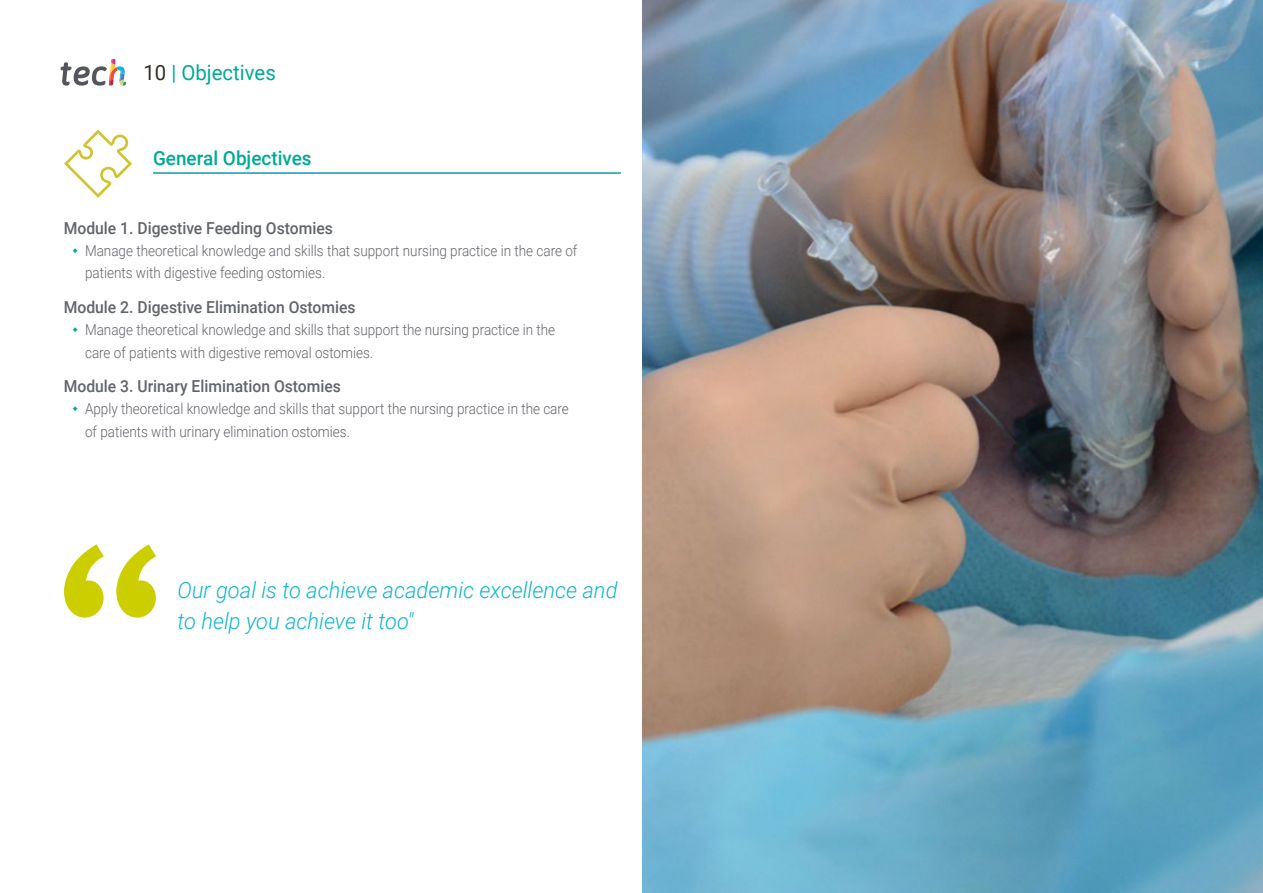
<style>
.page{position:relative;width:1263px;height:893px;background:#fff}
.page>*{position:absolute;margin:0;border:0;box-sizing:border-box;transform-origin:0 0}
.t1{font:italic 300 22.5px/31.5px "Roboto";color:#0fb6cf}
.t2{font:21px "Roboto";color:#00a996}
.t3{font:500 19.5px "Roboto";color:#00a996}
.t4{font:500 16.5px "Roboto";color:#61646a;scale:.95 1}
.t5{font:300 15px/22.5px "Roboto";color:#61646a;scale:.9 1}
.s1{color:#312e20}
</style>
<div class="page">
<svg style="left:64px;top:130px;width:68px;height:68px"></svg>
<svg style="left:61px;top:59px;width:65px;height:27px"></svg>
<hr style="left:153px;top:173px;width:468px;height:1px;background:#00a996">
<img style="left:642px;top:0;width:621px;height:893px">
<svg style="left:64px;top:544px;width:92px;height:74px"></svg>
<h2 class="t2" style="left:144px;top:57px;width:134px"><span class="s1">10</span> | Objectives</h2>
<h3 class="t3" style="left:153px;top:144px;width:160px">General Objectives</h3>
<p class="t4" style="left:64px;top:216px;width:285px">Module 1. Digestive Feeding Ostomies</p>
<p class="t5" style="left:85px;top:239px;width:549px">Manage theoretical knowledge and skills that support nursing practice in the care of patients with digestive feeding ostomies.</p>
<p class="t4" style="left:64px;top:295px;width:309px">Module 2. Digestive Elimination Ostomies</p>
<p class="t5" style="left:85px;top:318px;width:524px">Manage theoretical knowledge and skills that support the nursing practice in the care of patients with digestive removal ostomies.</p>
<p class="t4" style="left:64px;top:374px;width:293px">Module 3. Urinary Elimination Ostomies</p>
<p class="t5" style="left:85px;top:397px;width:539px">Apply theoretical knowledge and skills that support the nursing practice in the care of patients with urinary elimination ostomies.</p>
<h1 class="t1" style="left:177px;top:573px;width:442px">Our goal is to achieve academic excellence and to help you achieve it too"</h1>
</div>
